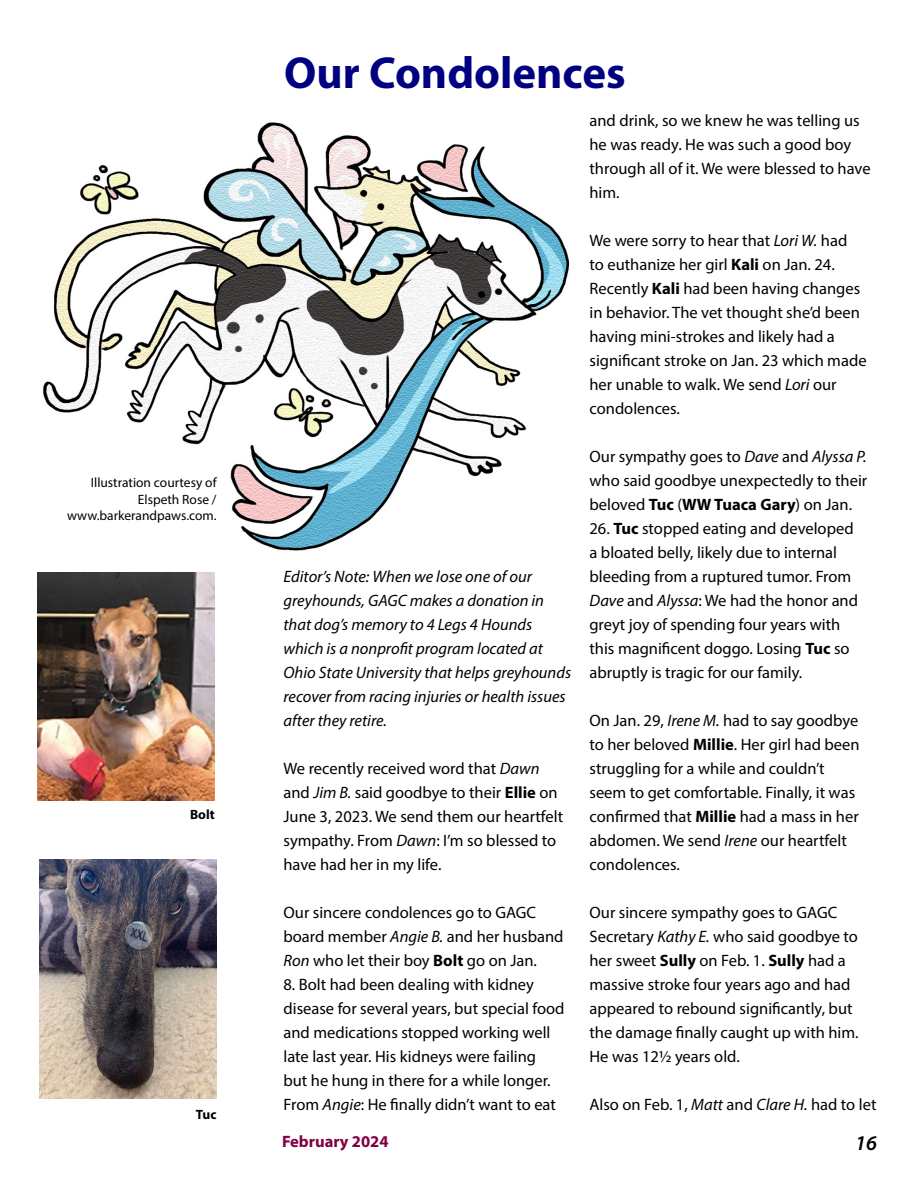
<style>
.page{position:relative;width:918px;height:1188px;background:#fff}
.page>*{position:absolute;margin:0;border:0;box-sizing:border-box;transform-origin:0 0}
.H1__NNN_Headlines{font:700 45px "Myriad Pro";color:#010080}
.t1{font:italic 600 21px "Myriad Pro";color:#000}
.t2{font:16.5px/24px "Myriad Pro";color:#000}
.Body_copy_grafs{font:italic 16.5px/24px "Myriad Pro";color:#000}
.t3{font:700 16.5px "Myriad Pro";color:#810041}
.t4{font:13.5px/16.5px "Myriad Pro";color:#000;text-align:right}
.t5{font:700 13.5px "Myriad Pro";color:#000}
.s1{font-style:italic}
.s2{font-weight:700}
</style>
<div class="page">
<img style="left:43px;top:122px;width:527px;height:429px">
<img style="left:40px;top:860px;width:177px;height:239px">
<img style="left:38px;top:572px;width:177px;height:229px">
<p class="t4" style="left:67px;top:474px;width:151px">Illustration courtesy of<br>Elspeth Rose / www.barkerandpaws.com.</p>
<p class="t5" style="left:190px;top:805px;width:26px">Bolt</p>
<p class="t5" style="left:196px;top:1105px;width:22px">Tuc</p>
<p class="H1__NNN_Headlines" style="left:284px;top:43px;width:343px">Our Condolences</p>
<p class="Body_copy_grafs" style="left:284px;top:564px;width:289px">Editor’s Note: When we lose one of our greyhounds, GAGC makes a donation in that dog’s memory to 4 Legs 4 Hounds which is a nonprofit program located at Ohio State University that helps greyhounds recover from racing injuries or health issues after they retire.</p>
<p class="t2" style="left:284px;top:756px;width:281px">We recently received word that <span class="s1">Dawn </span>and <span class="s1">Jim B.</span> said goodbye to their <span class="s2">Ellie</span> on June 3, 2023. We send them our heartfelt sympathy. From <span class="s1">Dawn</span>: I’m so blessed to have had her in my life.</p>
<p class="t2" style="left:284px;top:900px;width:282px">Our sincere condolences go to GAGC board member <span class="s1">Angie B.</span> and her husband<br><span class="s1">Ron</span> who let their boy <span class="s2">Bolt</span> go on Jan.</p>
<p class="t2" style="left:284px;top:972px;width:283px">8. Bolt had been dealing with kidney disease for several years, but special food and medications stopped working well late last year. His kidneys were failing<br>but he hung in there for a while longer.<br>From <span class="s1">Angie</span>: He finally didn’t want to eat</p>
<p class="t2" style="left:590px;top:108px;width:283px">and drink, so we knew he was telling us he was ready. He was such a good boy through all of it. We were blessed to have him.</p>
<p class="t2" style="left:590px;top:228px;width:279px">We were sorry to hear that <span class="s1">Lori W.</span> had<br>to euthanize her girl <span class="s2">Kali</span> on Jan. 24.<br>Recently <span class="s2">Kali</span> had been having changes in behavior. The vet thought she’d been having mini-strokes and likely had a significant stroke on Jan. 23 which made her unable to walk. We send <span class="s1">Lori</span> our condolences.</p>
<p class="t2" style="left:590px;top:444px;width:279px;text-align:justify">Our sympathy goes to <span class="s1">Dave</span> and <span class="s1">Alyssa P. </span>who said goodbye unexpectedly to their beloved <span class="s2">Tuc</span> (<span class="s2">WW Tuaca Gary</span>) on Jan.</p>
<p class="t2" style="left:590px;top:516px;width:270px">26. <span class="s2">Tuc</span> stopped eating and developed a bloated belly, likely due to internal bleeding from a ruptured tumor. From <span class="s1">Dave</span> and <span class="s1">Alyssa</span>: We had the honor and greyt joy of spending four years with this magnificent doggo. Losing <span class="s2">Tuc</span> so abruptly is tragic for our family.</p>
<p class="t2" style="left:590px;top:708px;width:272px">On Jan. 29, <span class="s1">Irene M.</span> had to say goodbye to her beloved <span class="s2">Millie</span>. Her girl had been struggling for a while and couldn’t seem to get comfortable. Finally, it was confirmed that <span class="s2">Millie</span> had a mass in her abdomen. We send <span class="s1">Irene</span> our heartfelt condolences.</p>
<p class="t2" style="left:590px;top:900px;width:271px">Our sincere sympathy goes to GAGC Secretary <span class="s1">Kathy E.</span> who said goodbye to her sweet <span class="s2">Sully</span> on Feb. 1. <span class="s2">Sully</span> had a massive stroke four years ago and had appeared to rebound significantly, but the damage finally caught up with him.<br>He was 12½ years old.</p>
<p class="t2" style="left:590px;top:1092px;width:288px">Also on Feb. 1, <span class="s1">Matt</span> and <span class="s1">Clare H.</span> had to let</p>
<p class="t3" style="left:282px;top:1130px;width:108px">February 2024</p>
<p class="t1" style="left:855px;top:1129px;width:23px">16</p>
</div>
